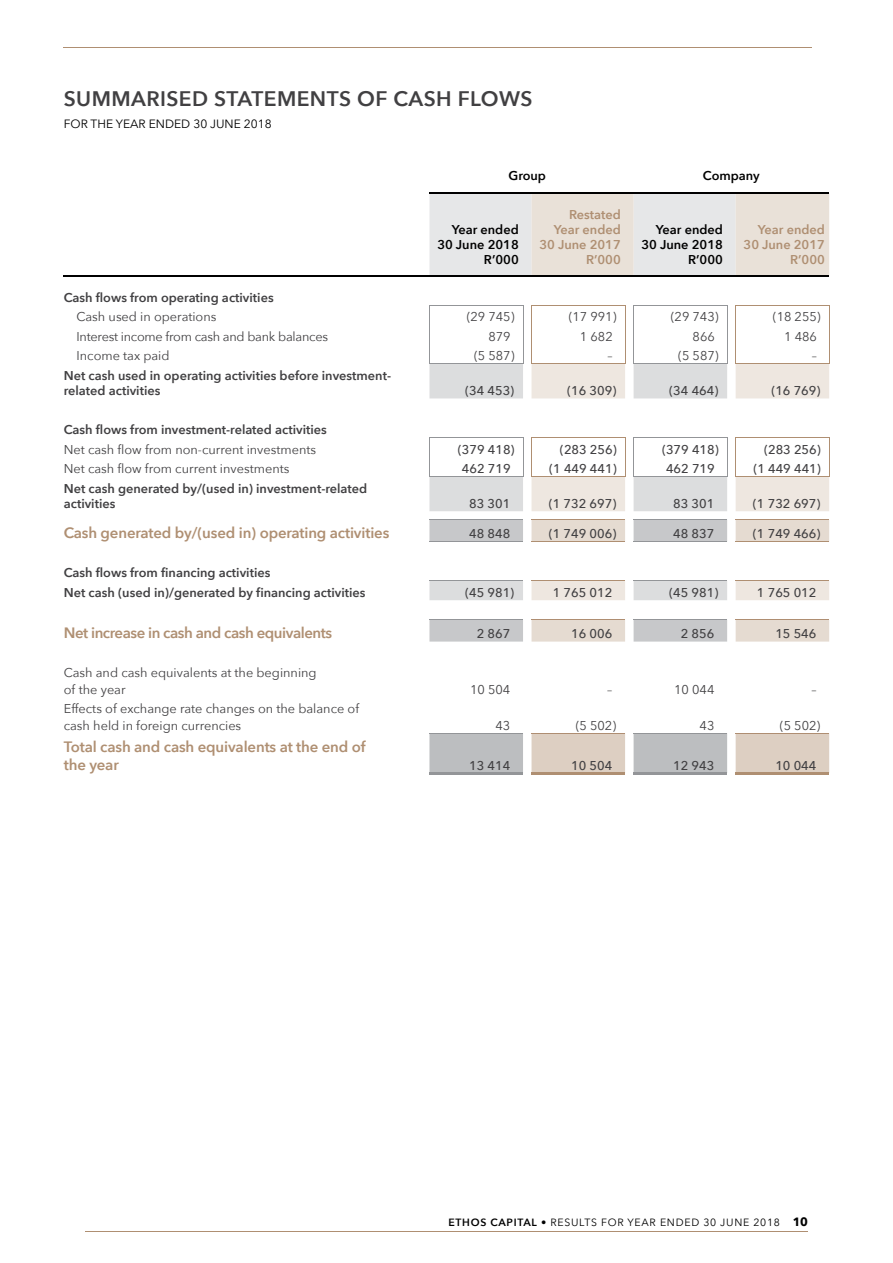
<style>
.page{position:relative;width:893px;height:1263px;background:#fff}
.page>*{position:absolute;margin:0;border:0;box-sizing:border-box;transform-origin:0 0}
.t1{font:600 21px "Avenir Next";letter-spacing:.02em;color:#414042}
.t2{font:600 15px/18px "Avenir Next";letter-spacing:-.01em;color:#af8f72}
.t3{font:600 15px "Avenir Next";letter-spacing:-.03em;color:#af8f72}
.t4{font:12.75px/16.5px "Avenir Next";color:#414042}
.t5{font:600 12.75px/15px "Avenir Next";color:#414042}
.t6{font:500 12.75px "Avenir Next";color:#414042}
.t7{font:600 12.75px/15px "Avenir Next";color:#000;text-align:right}
.t8{font:600 12.75px/15px "Avenir Next";color:#af8f72;text-align:right}
.t9{font:12.75px "Avenir Next";letter-spacing:-.02em;color:#414042}
.t10{font:12px "Avenir Next";color:#000}
.t11{font:10.5px "Avenir Next";letter-spacing:.07em;color:#000}
.s1{font-weight:600}
.s2{font-weight:700;font-size:12px}
</style>
<div class="page">
<hr style="left:85px;top:1231px;width:723px;height:1px;background:#af8f72">
<hr style="left:64px;top:47px;width:748px;height:1px;background:#af8f72">
<svg style="left:429px;top:364px;width:95px;height:147px"></svg>
<svg style="left:531px;top:364px;width:298px;height:156px"></svg>
<svg style="left:429px;top:520px;width:400px;height:122px"></svg>
<svg style="left:429px;top:733px;width:400px;height:40px;background:#cfcac5"></svg>
<hr style="left:429px;top:733px;width:94px;height:1px;background:#939598">
<hr style="left:634px;top:733px;width:93px;height:1px;background:#939598">
<hr style="left:531px;top:733px;width:94px;height:1px;background:#af8e72">
<hr style="left:736px;top:733px;width:93px;height:1px;background:#af8e72">
<hr style="left:429px;top:772px;width:94px;height:2px;background:#939598">
<hr style="left:634px;top:772px;width:93px;height:2px;background:#939598">
<hr style="left:531px;top:772px;width:94px;height:2px;background:#af8f72">
<hr style="left:736px;top:772px;width:93px;height:2px;background:#af8f72">
<hr style="left:64px;top:276px;width:357px;height:1px;background:#000">
<svg style="left:421px;top:192px;width:408px;height:85px;background:#dddad7"></svg>
<hr style="left:736px;top:276px;width:93px;height:1px;background:#000">
<hr style="left:429px;top:305px;width:94px;height:1px;background:#939598">
<svg style="left:429px;top:306px;width:1px;height:57px"></svg>
<svg style="left:523px;top:306px;width:1px;height:57px"></svg>
<hr style="left:531px;top:305px;width:94px;height:1px;background:#af8f72">
<svg style="left:531px;top:306px;width:1px;height:57px"></svg>
<svg style="left:625px;top:306px;width:1px;height:57px"></svg>
<hr style="left:633px;top:305px;width:94px;height:1px;background:#939598">
<svg style="left:633px;top:306px;width:1px;height:57px"></svg>
<svg style="left:727px;top:306px;width:1px;height:57px"></svg>
<hr style="left:735px;top:305px;width:95px;height:1px;background:#af8f72">
<svg style="left:735px;top:306px;width:1px;height:57px"></svg>
<svg style="left:829px;top:306px;width:1px;height:57px"></svg>
<hr style="left:429px;top:437px;width:94px;height:1px;background:#939598">
<svg style="left:429px;top:438px;width:1px;height:38px"></svg>
<svg style="left:523px;top:438px;width:1px;height:38px"></svg>
<hr style="left:531px;top:437px;width:94px;height:1px;background:#af8f72">
<svg style="left:531px;top:438px;width:1px;height:38px"></svg>
<svg style="left:625px;top:438px;width:1px;height:38px"></svg>
<hr style="left:633px;top:437px;width:94px;height:1px;background:#939598">
<svg style="left:633px;top:438px;width:1px;height:38px"></svg>
<svg style="left:727px;top:438px;width:1px;height:38px"></svg>
<hr style="left:735px;top:437px;width:95px;height:1px;background:#af8f72">
<svg style="left:735px;top:438px;width:1px;height:38px"></svg>
<svg style="left:829px;top:438px;width:1px;height:38px"></svg>
<hr style="left:429px;top:363px;width:94px;height:1px;background:#939598">
<hr style="left:531px;top:363px;width:94px;height:1px;background:#af8f72">
<hr style="left:633px;top:363px;width:94px;height:1px;background:#939598">
<hr style="left:735px;top:363px;width:95px;height:1px;background:#af8f72">
<hr style="left:429px;top:476px;width:94px;height:1px;background:#939598">
<hr style="left:531px;top:476px;width:94px;height:1px;background:#af8f72">
<hr style="left:633px;top:476px;width:94px;height:1px;background:#939598">
<hr style="left:735px;top:476px;width:95px;height:1px;background:#af8f72">
<hr style="left:429px;top:519px;width:94px;height:1px;background:#939598">
<hr style="left:429px;top:541px;width:94px;height:1px;background:#939598">
<hr style="left:531px;top:519px;width:94px;height:1px;background:#af8e72">
<hr style="left:531px;top:541px;width:94px;height:1px;background:#af8f72">
<hr style="left:634px;top:519px;width:93px;height:1px;background:#939598">
<hr style="left:634px;top:541px;width:93px;height:1px;background:#939598">
<hr style="left:736px;top:519px;width:93px;height:1px;background:#af8e72">
<hr style="left:736px;top:541px;width:93px;height:1px;background:#af8f72">
<hr style="left:429px;top:580px;width:94px;height:1px;background:#939598">
<hr style="left:531px;top:580px;width:94px;height:1px;background:#af8f72">
<hr style="left:634px;top:580px;width:93px;height:1px;background:#939598">
<hr style="left:736px;top:580px;width:93px;height:1px;background:#af8f72">
<hr style="left:429px;top:619px;width:94px;height:1px;background:#939598">
<hr style="left:531px;top:619px;width:94px;height:1px;background:#af8e72">
<hr style="left:634px;top:619px;width:93px;height:1px;background:#939598">
<hr style="left:736px;top:619px;width:93px;height:1px;background:#af8e72">
<h1 class="t1" style="left:64px;top:81px;width:470px">SUMMARISED STATEMENTS OF CASH FLOWS</h1>
<p class="t10" style="left:64px;top:114px;width:209px">FOR THE YEAR ENDED 30 JUNE 2018</p>
<p class="t7" style="left:508px;top:168px;width:39px">Group</p>
<p class="t7" style="left:703px;top:168px;width:58px">Company</p>
<p class="t7" style="left:437px;top:221px;width:83px">Year ended<br>30 June 2018<br>R’000</p>
<p class="t8" style="left:539px;top:206px;width:83px">Restated<br>Year ended<br>30 June 2017<br>R’000</p>
<p class="t7" style="left:641px;top:221px;width:83px">Year ended<br>30 June 2018<br>R’000</p>
<p class="t8" style="left:743px;top:221px;width:83px">Year ended<br>30 June 2017<br>R’000</p>
<p class="t5" style="left:64px;top:289px;width:211px">Cash flows from operating activities</p>
<p class="t4" style="left:77px;top:308px;width:141px">Cash used in operations</p>
<p class="t4" style="left:467px;top:308px;width:49px">(29 745)</p>
<p class="t4" style="left:569px;top:308px;width:49px">(17 991)</p>
<p class="t4" style="left:671px;top:308px;width:49px">(29 743)</p>
<p class="t4" style="left:773px;top:308px;width:49px">(18 255)</p>
<p class="t9" style="left:77px;top:326px;width:253px">Interest income from cash and bank balances</p>
<p class="t4" style="left:488px;top:328px;width:24px">879</p>
<p class="t4" style="left:580px;top:328px;width:34px">1 682</p>
<p class="t4" style="left:693px;top:328px;width:24px">866</p>
<p class="t4" style="left:784px;top:328px;width:34px">1 486</p>
<p class="t4" style="left:77px;top:347px;width:95px">Income tax paid</p>
<p class="t4" style="left:474px;top:347px;width:42px">(5 587)</p>
<p class="t4" style="left:608px;top:347px;width:7px">–</p>
<p class="t4" style="left:678px;top:347px;width:42px">(5 587)</p>
<p class="t4" style="left:812px;top:347px;width:7px">–</p>
<p class="t5" style="left:64px;top:368px;width:329px">Net cash used in operating activities before investment&shy;related activities</p>
<p class="t6" style="left:465px;top:380px;width:51px">(34 453)</p>
<p class="t6" style="left:567px;top:380px;width:51px">(16 309)</p>
<p class="t6" style="left:669px;top:380px;width:51px">(34 464)</p>
<p class="t6" style="left:771px;top:380px;width:51px">(16 769)</p>
<p class="t5" style="left:64px;top:422px;width:265px">Cash flows from investment-related activities</p>
<p class="t4" style="left:64px;top:440px;width:254px">Net cash flow from non-current investments</p>
<p class="t6" style="left:458px;top:438px;width:58px">(379 418)</p>
<p class="t6" style="left:560px;top:438px;width:58px">(283 256)</p>
<p class="t6" style="left:662px;top:438px;width:58px">(379 418)</p>
<p class="t6" style="left:764px;top:438px;width:58px">(283 256)</p>
<p class="t4" style="left:64px;top:460px;width:227px">Net cash flow from current investments</p>
<p class="t6" style="left:462px;top:458px;width:50px">462 719</p>
<p class="t6" style="left:549px;top:458px;width:69px">(1 449 441)</p>
<p class="t6" style="left:666px;top:458px;width:50px">462 719</p>
<p class="t6" style="left:753px;top:458px;width:69px">(1 449 441)</p>
<p class="t5" style="left:64px;top:481px;width:305px">Net cash generated by/(used in) investment-related activities</p>
<p class="t6" style="left:469px;top:493px;width:43px">83 301</p>
<p class="t6" style="left:549px;top:493px;width:69px">(1 732 697)</p>
<p class="t6" style="left:673px;top:493px;width:43px">83 301</p>
<p class="t6" style="left:753px;top:493px;width:69px">(1 732 697)</p>
<p class="t2" style="left:64px;top:523px;width:327px">Cash generated by/(used in) operating activities</p>
<p class="t6" style="left:469px;top:523px;width:43px">48 848</p>
<p class="t6" style="left:549px;top:523px;width:69px">(1 749 006)</p>
<p class="t6" style="left:673px;top:523px;width:43px">48 837</p>
<p class="t6" style="left:753px;top:523px;width:69px">(1 749 466)</p>
<p class="t5" style="left:64px;top:563px;width:303px;line-height:19.5px">Cash flows from financing activities<br>Net cash (used in)/generated by financing activities</p>
<p class="t6" style="left:465px;top:581px;width:51px">(45 981)</p>
<p class="t6" style="left:553px;top:581px;width:61px">1 765 012</p>
<p class="t6" style="left:669px;top:581px;width:51px">(45 981)</p>
<p class="t6" style="left:757px;top:581px;width:61px">1 765 012</p>
<p class="t3" style="left:64px;top:620px;width:270px">Net increase in cash and cash equivalents</p>
<p class="t6" style="left:477px;top:623px;width:35px">2 867</p>
<p class="t6" style="left:571px;top:623px;width:43px">16 006</p>
<p class="t6" style="left:681px;top:623px;width:35px">2 856</p>
<p class="t6" style="left:775px;top:623px;width:43px">15 546</p>
<p class="t4" style="left:64px;top:664px;width:254px">Cash and cash equivalents at the beginning of the year</p>
<p class="t4" style="left:470px;top:680px;width:42px">10 504</p>
<p class="t4" style="left:607px;top:680px;width:7px">–</p>
<p class="t4" style="left:674px;top:680px;width:42px">10 044</p>
<p class="t4" style="left:811px;top:680px;width:7px">–</p>
<p class="t4" style="left:64px;top:700px;width:297px">Effects of exchange rate changes on the balance of cash held in foreign currencies</p>
<p class="t2" style="left:64px;top:737px;width:303px">Total cash and cash equivalents at the end of the year</p>
<p class="t4" style="left:495px;top:717px;width:16px">43</p>
<p class="t4" style="left:576px;top:717px;width:42px">(5 502)</p>
<p class="t4" style="left:700px;top:717px;width:16px">43</p>
<p class="t4" style="left:780px;top:717px;width:42px">(5 502)</p>
<p class="t6" style="left:469px;top:754px;width:43px">13 414</p>
<p class="t6" style="left:571px;top:754px;width:43px">10 504</p>
<p class="t6" style="left:673px;top:754px;width:43px">12 943</p>
<p class="t6" style="left:775px;top:754px;width:43px">10 044</p>
<p class="t11" style="left:448px;top:1213px;width:361px"><span class="s1">ETHOS CAPITAL</span> • RESULTS FOR YEAR ENDED 30 JUNE 2018 <span class="s2">10</span></p>
</div>
